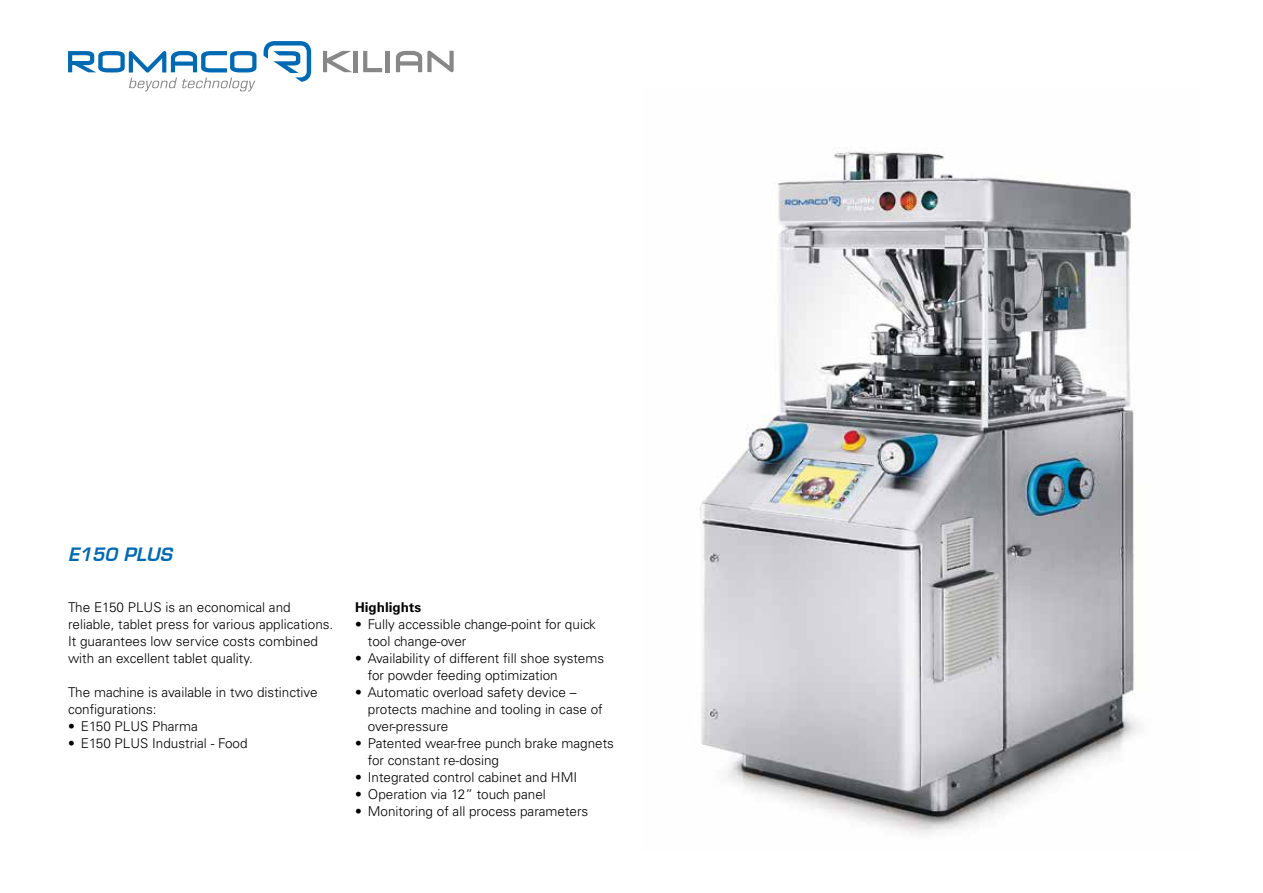
<style>
.page{position:relative;width:1263px;height:893px;background:#fff}
.page>*{position:absolute;margin:0;border:0;box-sizing:border-box;transform-origin:0 0}
.t1{font:italic 600 18px "Eurostile LT";color:#0069b4}
.t2{font:300 13.5px/17px "Univers LT Std";color:#000}
.t3{font:700 13.5px "Univers LT Std";color:#000}
</style>
<div class="page">
<svg style="left:264px;top:41px;width:47px;height:41px"></svg>
<div style="left:353px;top:51px;width:5px;height:21px;background:#878787"></div>
<hr style="left:386px;top:51px;width:4px;height:21px;background:#878787">
<svg style="left:323px;top:51px;width:29px;height:21px"></svg>
<svg style="left:396px;top:51px;width:58px;height:21px"></svg>
<svg style="left:363px;top:51px;width:19px;height:21px"></svg>
<svg style="left:68px;top:51px;width:188px;height:40px"></svg>
<img style="left:699px;top:151px;width:441px;height:684px">
<h1 class="t1" style="left:68px;top:543px;width:105px">E150 PLUS</h1>
<p class="t2" style="left:68px;top:599px;width:267px">The E150 PLUS is an economical and reliable, tablet press for various applications.<br>It guarantees low service costs combined with an excellent tablet quality.</p>
<p class="t2" style="left:68px;top:684px;width:251px">The machine is available in two distinctive configurations:</p>
<p class="t2" style="left:68px;top:718px;width:131px">• E150 PLUS Pharma</p>
<p class="t2" style="left:68px;top:735px;width:181px">• E150 PLUS Industrial - Food</p>
<p class="t3" style="left:355px;top:600px;width:68px">Highlights</p>
<p class="t2" style="left:368px;top:616px;width:229px;text-indent:-13px">• Fully accessible change-point for quick tool change-over</p>
<p class="t2" style="left:368px;top:650px;width:238px;text-indent:-13px">• Availability of different fill shoe systems for powder feeding optimization</p>
<p class="t2" style="left:368px;top:684px;width:236px;text-indent:-13px">• Automatic overload safety device – protects machine and tooling in case of over-pressure</p>
<p class="t2" style="left:368px;top:735px;width:248px;text-indent:-13px">• Patented wear-free punch brake magnets for constant re-dosing</p>
<p class="t2" style="left:355px;top:769px;width:224px">• Integrated control cabinet and HMI</p>
<p class="t2" style="left:355px;top:786px;width:192px">• Operation via 12” touch panel</p>
<p class="t2" style="left:355px;top:803px;width:235px">• Monitoring of all process parameters</p>
</div>
